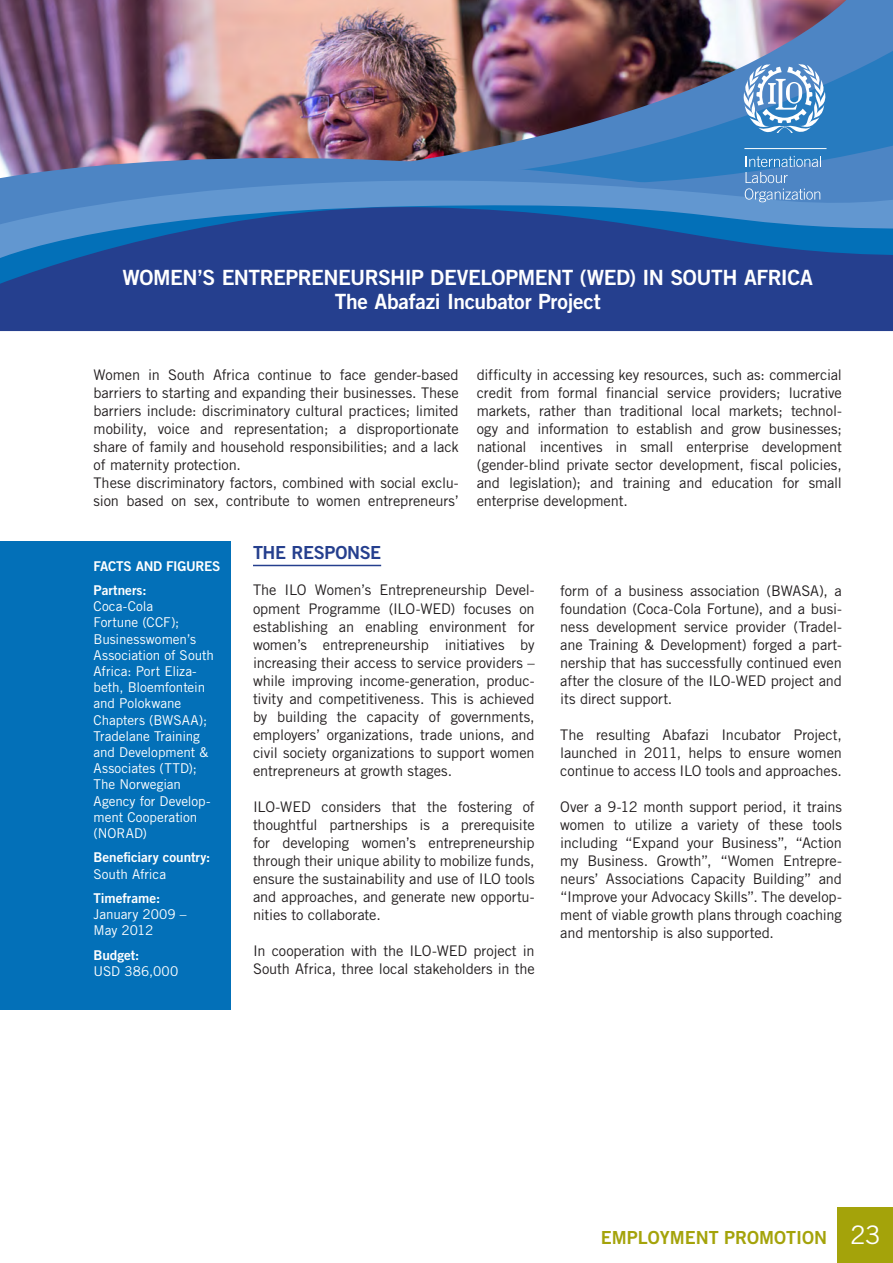
<style>
.page{position:relative;width:893px;height:1263px;background:#fff}
.page>*{position:absolute;margin:0;border:0;box-sizing:border-box;transform-origin:0 0}
.t1{font:25.5px "Trade Gothic LT Std";color:#fff}
.t2{font:21px "Trade Gothic LT Std Bd 2";letter-spacing:-.02em;color:#fff}
.t3{font:18px "Trade Gothic LT Std Bd 2";color:#a4a30a}
.intro{font:18px "Trade Gothic LT Std Bd 2";letter-spacing:-.02em;color:#253f8e}
.intro-2{font:14.7px/18px "Trade Gothic LT Std";letter-spacing:-.01em;color:#231f20;text-align:justify}
.facts_and_figures{font:13.5px/16.2px "Trade Gothic LT Std";letter-spacing:-.005em;color:#fff}
.facts_and_figures-2{font:13.5px "Trade Gothic LT Std Bd 2";letter-spacing:-.005em;color:#fff}
</style>
<div class="page">
<div style="left:0;top:541px;width:231px;height:468px;background:#0370b8"></div>
<img style="left:0;top:0;width:358px;height:119px">
<img style="left:358px;top:0;width:535px;height:119px">
<img style="left:471px;top:38px;width:422px;height:81px">
<img style="left:0;top:119px;width:893px;height:24px">
<img style="left:0;top:143px;width:603px;height:57px">
<svg style="left:0;top:202px;width:893px;height:129px;background:#284d99"></svg>
<svg style="left:603px;top:141px;width:290px;height:65px;background:#4687c5"></svg>
<svg style="left:743px;top:64px;width:83px;height:70px"></svg>
<div style="left:838px;top:1207px;width:55px;height:56px;background:#a4a30a"></div>
<hr style="left:253px;top:565px;width:128px;height:1px;background:#253f8e">
<p class="t2" style="left:123px;top:265px;width:692px">WOMEN’S ENTREPRENEURSHIP DEVELOPMENT (WED) IN SOUTH AFRICA</p>
<p class="t2" style="left:335px;top:289px;width:267px">The Abafazi Incubator Project</p>
<p class="intro-2" style="left:94px;top:365px;width:367px">Women in South Africa continue to face gender-based barriers to starting and expanding their businesses. These barriers include: discriminatory cultural practices; limited mobility, voice and representation; a disproportionate share of family and household responsibilities; and a lack of maternity protection.</p>
<p class="intro-2" style="left:94px;top:473px;width:367px">These discriminatory factors, combined with social exclu&shy;sion based on sex, contribute to women entrepreneurs’</p>
<p class="intro-2" style="left:477px;top:365px;width:367px">difficulty in accessing key resources, such as: commercial credit from formal financial service providers; lucrative markets, rather than traditional local markets; technol&shy;ogy and information to establish and grow businesses; national incentives in small enterprise development (gender-blind private sector development, fiscal policies, and legislation); and training and education for small enterprise development.</p>
<p class="facts_and_figures-2" style="left:94px;top:557px;width:128px">FACTS AND FIGURES</p>
<p class="facts_and_figures-2" style="left:94px;top:582px;width:54px">Partners:</p>
<p class="facts_and_figures" style="left:94px;top:598px;width:61px">Coca-Cola</p>
<p class="facts_and_figures" style="left:94px;top:614px;width:122px">Fortune (CCF);<br>Businesswomen’s<br>Association of South<br>Africa: Port Eliza&shy;beth, Bloemfontein and Polokwane<br>Chapters (BWSAA);<br>Tradelane Training and Development &amp;<br>Associates (TTD);<br>The Norwegian<br>Agency for Develop&shy;ment Cooperation (NORAD)</p>
<p class="facts_and_figures-2" style="left:94px;top:849px;width:118px">Beneficiary country:</p>
<p class="facts_and_figures" style="left:94px;top:865px;width:74px">South Africa</p>
<p class="facts_and_figures-2" style="left:94px;top:890px;width:68px">Timeframe:</p>
<p class="facts_and_figures" style="left:94px;top:906px;width:95px">January 2009 –</p>
<p class="facts_and_figures" style="left:94px;top:922px;width:61px">May 2012</p>
<p class="facts_and_figures-2" style="left:94px;top:946px;width:47px">Budget:</p>
<p class="facts_and_figures" style="left:94px;top:963px;width:86px">USD 386,000</p>
<p class="intro" style="left:253px;top:542px;width:130px">THE RESPONSE</p>
<p class="intro-2" style="left:253px;top:581px;width:283px">The ILO Women’s Entrepreneurship Devel&shy;opment Programme (ILO-WED) focuses on establishing an enabling environment for women’s entrepreneurship initiatives by increasing their access to service providers – while improving income-generation, produc&shy;tivity and competitiveness. This is achieved by building the capacity of governments, employers’ organizations, trade unions, and civil society organizations to support women entrepreneurs at growth stages.</p>
<p class="intro-2" style="left:253px;top:797px;width:283px">ILO-WED considers that the fostering of thoughtful partnerships is a prerequisite for developing women’s entrepreneurship through their unique ability to mobilize funds, ensure the sustainability and use of ILO tools and approaches, and generate new opportu&shy;nities to collaborate.</p>
<p class="intro-2" style="left:253px;top:941px;width:283px">In cooperation with the ILO-WED project in<br>South Africa, three local stakeholders in the</p>
<p class="intro-2" style="left:560px;top:581px;width:283px">form of a business association (BWASA), a foundation (Coca-Cola Fortune), and a busi&shy;ness development service provider (Tradel&shy;ane Training &amp; Development) forged a part&shy;nership that has successfully continued even after the closure of the ILO-WED project and its direct support.</p>
<p class="intro-2" style="left:560px;top:725px;width:283px">The resulting Abafazi Incubator Project, launched in 2011, helps to ensure women continue to access ILO tools and approaches.</p>
<p class="intro-2" style="left:560px;top:797px;width:283px">Over a 9-12 month support period, it trains women to utilize a variety of these tools including “Expand your Business”, “Action my Business. Growth”, “Women Entrepre&shy;neurs’ Associations Capacity Building” and “Improve your Advocacy Skills”. The develop&shy;ment of viable growth plans through coaching and mentorship is also supported.</p>
<p class="t3" style="left:601px;top:1226px;width:228px">EMPLOYMENT PROMOTION</p>
<p class="t1" style="left:850px;top:1219px;width:32px">23</p>
</div>
